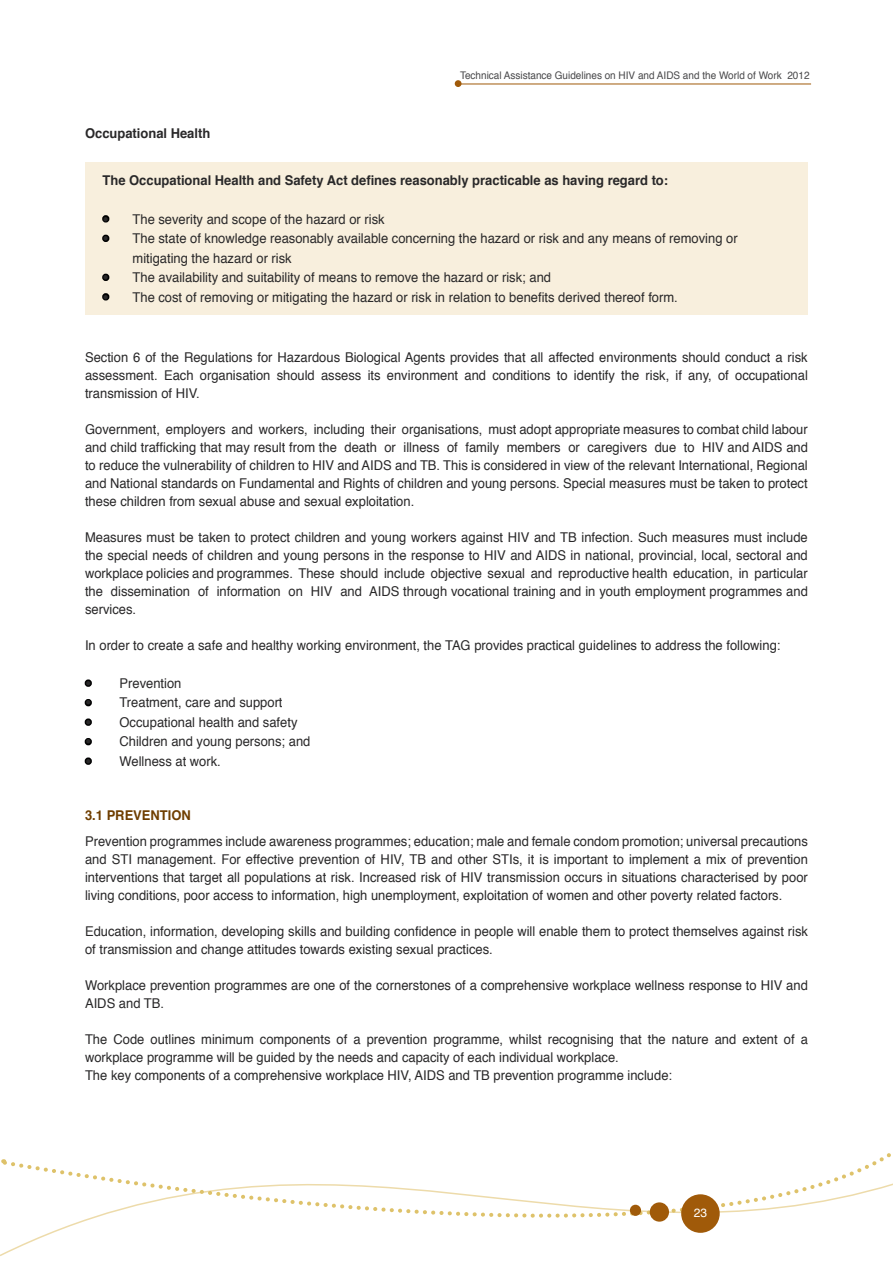
<style>
.page{position:relative;width:893px;height:1263px;background:#fff}
.page>*{position:absolute;margin:0;border:0;box-sizing:border-box;transform-origin:0 0}
.t1{font:13.5px/18px "Helvetica";color:#292829;scale:.96 1}
.t2{font:700 13.5px "Helvetica";color:#292829;scale:.96 1}
.t3{font:700 13.5px "Helvetica";color:#6f3e00;scale:.96 1}
.t4{font:12px "Helvetica";color:#fff}
.t5{font:10.5px "Helvetica";color:#48484a;scale:.95 1}
.s1{font-family:"Arial";font-weight:900}
</style>
<div class="page">
<svg style="left:4px;top:1153px;width:889px;height:102px"></svg>
<svg style="left:0;top:1159px;width:4px;height:97px"></svg>
<div style="left:681px;top:1194px;width:39px;height:39px;background:#a05a09;border-radius:50%"></div>
<div style="left:650px;top:1202px;width:19px;height:19px;background:#a05a09;border-radius:50%"></div>
<div style="left:630px;top:1205px;width:11px;height:11px;background:#a05a09;border-radius:50%"></div>
<hr style="left:460px;top:84px;width:351px;height:1px;background:#a05a09">
<div style="left:455px;top:80px;width:7px;height:7px;background:#a05a09;border-radius:50%"></div>
<div style="left:85px;top:162px;width:723px;height:152px;background:#f8efdd"></div>
<svg style="left:102px;top:215px;width:8px;height:8px"></svg>
<svg style="left:102px;top:234px;width:8px;height:8px"></svg>
<svg style="left:102px;top:273px;width:8px;height:8px"></svg>
<svg style="left:102px;top:293px;width:8px;height:8px"></svg>
<svg style="left:84px;top:679px;width:8px;height:8px"></svg>
<svg style="left:84px;top:699px;width:8px;height:8px"></svg>
<svg style="left:84px;top:718px;width:8px;height:8px"></svg>
<svg style="left:84px;top:738px;width:8px;height:8px"></svg>
<svg style="left:84px;top:757px;width:8px;height:8px"></svg>
<p class="t5" style="left:460px;top:67px;width:369px">Technical Assistance Guidelines on HIV and AIDS and the World of Work 2012</p>
<p class="t2" style="left:85px;top:122px;width:132px">Occupational Health</p>
<p class="t2" style="left:103px;top:169px;width:591px">The Occupational Health and Safety Act defines reasonably practicable as having regard to:</p>
<p class="t1" style="left:103px;top:210px;width:295px"><span class="s1">•</span> The severity and scope of the hazard or risk</p>
<p class="t1" style="left:133px;top:229px;width:632px;line-height:19.5px;text-indent:-30px"><span class="s1">•</span> The state of knowledge reasonably available concerning the hazard or risk and any means of removing or mitigating the hazard or risk</p>
<p class="t1" style="left:103px;top:269px;width:469px"><span class="s1">•</span> The availability and suitability of means to remove the hazard or risk; and</p>
<p class="t1" style="left:103px;top:288px;width:601px"><span class="s1">•</span> The cost of removing or mitigating the hazard or risk in relation to benefits derived thereof form.</p>
<p class="t1" style="left:85px;top:349px;width:754px;text-align:justify">Section 6 of the Regulations for Hazardous Biological Agents provides that all affected environments should conduct a risk assessment. Each organisation should assess its environment and conditions to identify the risk, if any, of occupational transmission of HIV.</p>
<p class="t1" style="left:85px;top:421px;width:754px;text-align:justify">Government, employers and workers, including their organisations, must adopt appropriate measures to combat child labour and child trafficking that may result from the death or illness of family members or caregivers due to HIV and AIDS and to reduce the vulnerability of children to HIV and AIDS and TB. This is considered in view of the relevant International, Regional and National standards on Fundamental and Rights of children and young persons. Special measures must be taken to protect these children from sexual abuse and sexual exploitation.</p>
<p class="t1" style="left:85px;top:529px;width:754px;text-align:justify">Measures must be taken to protect children and young workers against HIV and TB infection. Such measures must include the special needs of children and young persons in the response to HIV and AIDS in national, provincial, local, sectoral and workplace policies and programmes. These should include objective sexual and reproductive health education, in particular the dissemination of information on HIV and AIDS through vocational training and in youth employment programmes and services.</p>
<p class="t1" style="left:85px;top:637px;width:726px">In order to create a safe and healthy working environment, the TAG provides practical guidelines to address the following:</p>
<p class="t1" style="left:85px;top:674px;width:102px"><span class="s1">•</span> Prevention</p>
<p class="t1" style="left:85px;top:694px;width:207px"><span class="s1">•</span> Treatment, care and support</p>
<p class="t1" style="left:85px;top:713px;width:223px"><span class="s1">•</span> Occupational health and safety</p>
<p class="t1" style="left:85px;top:733px;width:236px"><span class="s1">•</span> Children and young persons; and</p>
<p class="t1" style="left:85px;top:752px;width:143px"><span class="s1">•</span> Wellness at work.</p>
<p class="t3" style="left:85px;top:804px;width:112px">3.1 PREVENTION</p>
<p class="t1" style="left:85px;top:833px;width:754px;text-align:justify">Prevention programmes include awareness programmes; education; male and female condom promotion; universal precautions and STI management. For effective prevention of HIV, TB and other STIs, it is important to implement a mix of prevention interventions that target all populations at risk. Increased risk of HIV transmission occurs in situations characterised by poor living conditions, poor access to information, high unemployment, exploitation of women and other poverty related factors.</p>
<p class="t1" style="left:85px;top:923px;width:754px">Education, information, developing skills and building confidence in people will enable them to protect themselves against risk of transmission and change attitudes towards existing sexual practices.</p>
<p class="t1" style="left:85px;top:977px;width:754px">Workplace prevention programmes are one of the cornerstones of a comprehensive workplace wellness response to HIV and<br>AIDS and TB.</p>
<p class="t1" style="left:85px;top:1031px;width:754px">The Code outlines minimum components of a prevention programme, whilst recognising that the nature and extent of a workplace programme will be guided by the needs and capacity of each individual workplace.<br>The key components of a comprehensive workplace HIV, AIDS and TB prevention programme include:</p>
<p class="t4" style="left:694px;top:1203px;width:15px">23</p>
</div>
